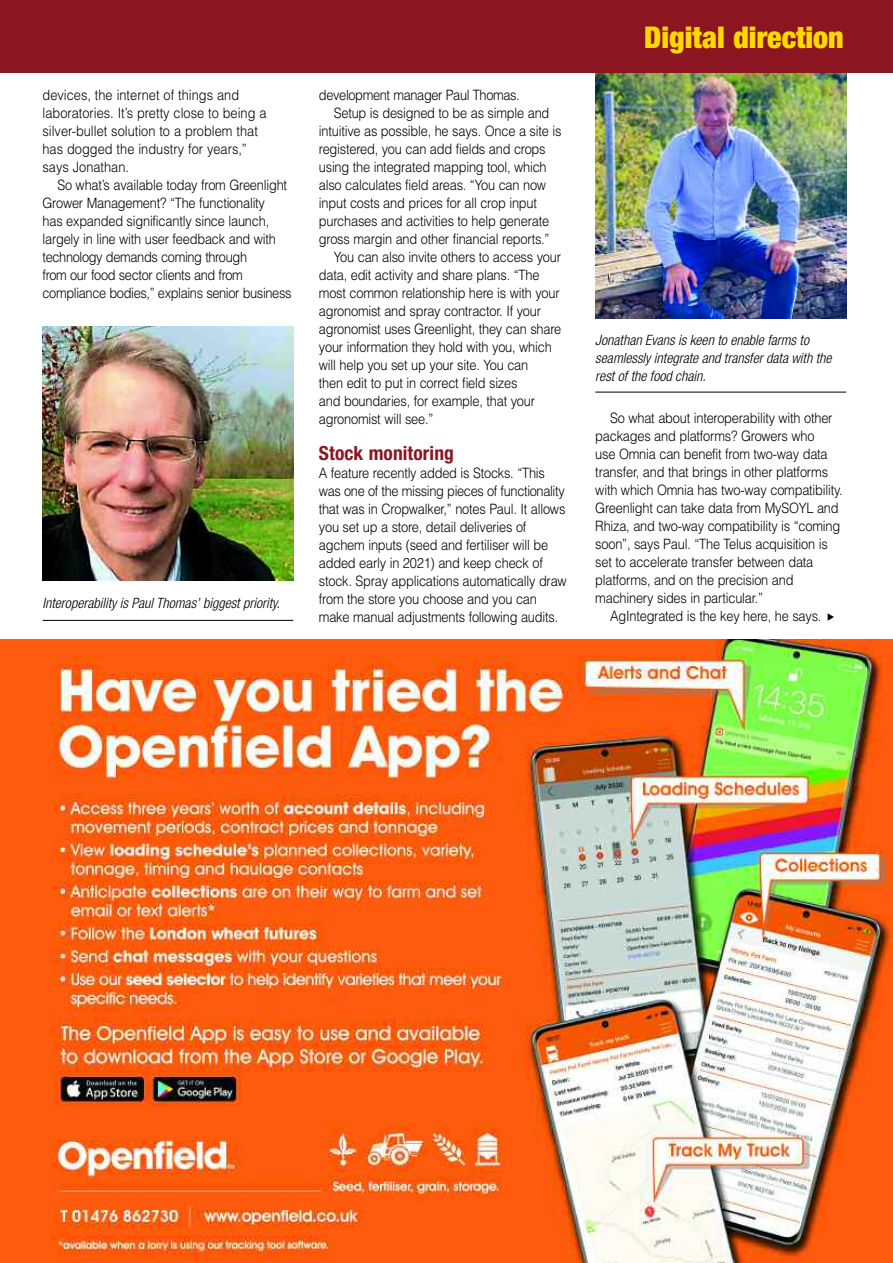
<style>
.page{position:relative;width:893px;height:1263px;background:#fff}
.page>*{position:absolute;margin:0;border:0;box-sizing:border-box;transform-origin:0 0}
.t1{font:900 condensed 30px "Helvetica Neue";color:#ffd902}
.t2{font:700 condensed 19.5px "Helvetica Neue";letter-spacing:.005em;color:#8b1622}
.t3{font:300 14.25px/18px "Helvetica";letter-spacing:-.015em;color:#000;scale:.9 1}
.t4{font:italic 300 condensed 14.25px/18px "Helvetica Neue";color:#000}
</style>
<div class="page">
<img style="left:0;top:640px;width:893px;height:623px">
<img style="left:43px;top:326px;width:250px;height:254px">
<hr style="left:43px;top:620px;width:250px;height:1px;background:#000">
<img style="left:595px;top:72px;width:251px;height:246px">
<hr style="left:595px;top:392px;width:251px;height:1px;background:#000">
<div style="left:0;top:0;width:893px;height:72px;background:#8b1622"></div>
<p class="t3" style="left:43px;top:86px;width:250px">devices, the internet of things and laboratories. It’s pretty close to being a silver-bullet solution to a problem that has dogged the industry for years,” says Jonathan.</p>
<p class="t3" style="left:43px;top:176px;width:278px;text-indent:15px">So what’s available today from Greenlight Grower Management? “The functionality<br>has expanded significantly since launch, largely in line with user feedback and with technology demands coming through<br>from our food sector clients and from compliance bodies,” explains senior business</p>
<p class="t4" style="left:43px;top:595px;width:239px">Interoperability is Paul Thomas’ biggest priority.</p>
<p class="t3" style="left:319px;top:86px;width:225px">development manager Paul Thomas.</p>
<p class="t3" style="left:334px;top:104px;width:241px">Setup is designed to be as simple and</p>
<p class="t3" style="left:319px;top:122px;width:271px">intuitive as possible, he says. Once a site is</p>
<p class="t3" style="left:319px;top:140px;width:253px">registered, you can add fields and crops</p>
<p class="t3" style="left:319px;top:158px;width:255px">using the integrated mapping tool, which</p>
<p class="t3" style="left:319px;top:176px;width:254px">also calculates field areas. “You can now</p>
<p class="t3" style="left:319px;top:194px;width:244px">input costs and prices for all crop input</p>
<p class="t3" style="left:319px;top:212px;width:257px">purchases and activities to help generate</p>
<p class="t3" style="left:319px;top:230px;width:258px">gross margin and other financial reports.”</p>
<p class="t3" style="left:334px;top:248px;width:254px">You can also invite others to access your</p>
<p class="t3" style="left:319px;top:266px;width:247px">data, edit activity and share plans. “The</p>
<p class="t3" style="left:319px;top:284px;width:269px">most common relationship here is with your</p>
<p class="t3" style="left:319px;top:302px;width:248px">agronomist and spray contractor. If your</p>
<p class="t3" style="left:319px;top:320px;width:271px">agronomist uses Greenlight, they can share</p>
<p class="t3" style="left:319px;top:338px;width:260px">your information they hold with you, which</p>
<p class="t3" style="left:319px;top:356px;width:234px">will help you set up your site. You can</p>
<p class="t3" style="left:319px;top:374px;width:222px">then edit to put in correct field sizes</p>
<p class="t3" style="left:319px;top:392px;width:242px">and boundaries, for example, that your</p>
<p class="t3" style="left:319px;top:410px;width:129px">agronomist will see.”</p>
<h2 class="t2" style="left:319px;top:446px;width:137px">Stock monitoring</h2>
<p class="t3" style="left:319px;top:464px;width:277px">A feature recently added is Stocks. “This was one of the missing pieces of functionality that was in Cropwalker,” notes Paul. It allows you set up a store, detail deliveries of agchem inputs (seed and fertiliser will be added early in 2021) and keep check of stock. Spray applications automatically draw from the store you choose and you can make manual adjustments following audits.</p>
<h1 class="t1" style="left:644px;top:27px;width:201px">Digital direction</h1>
<p class="t4" style="left:595px;top:332px;width:238px">Jonathan Evans is keen to enable farms to seamlessly integrate and transfer data with the rest of the food chain.</p>
<p class="t3" style="left:595px;top:409px;width:276px;text-indent:15px">So what about interoperability with other packages and platforms? Growers who<br>use Omnia can benefit from two-way data transfer, and that brings in other platforms with which Omnia has two-way compatibility.<br>Greenlight can take data from MySOYL and Rhiza, and two-way compatibility is “coming soon”, says Paul. “The Telus acquisition is set to accelerate transfer between data platforms, and on the precision and machinery sides in particular.”</p>
<p class="t3" style="left:610px;top:607px;width:236px">AgIntegrated is the key here, he says.</p>
</div>
